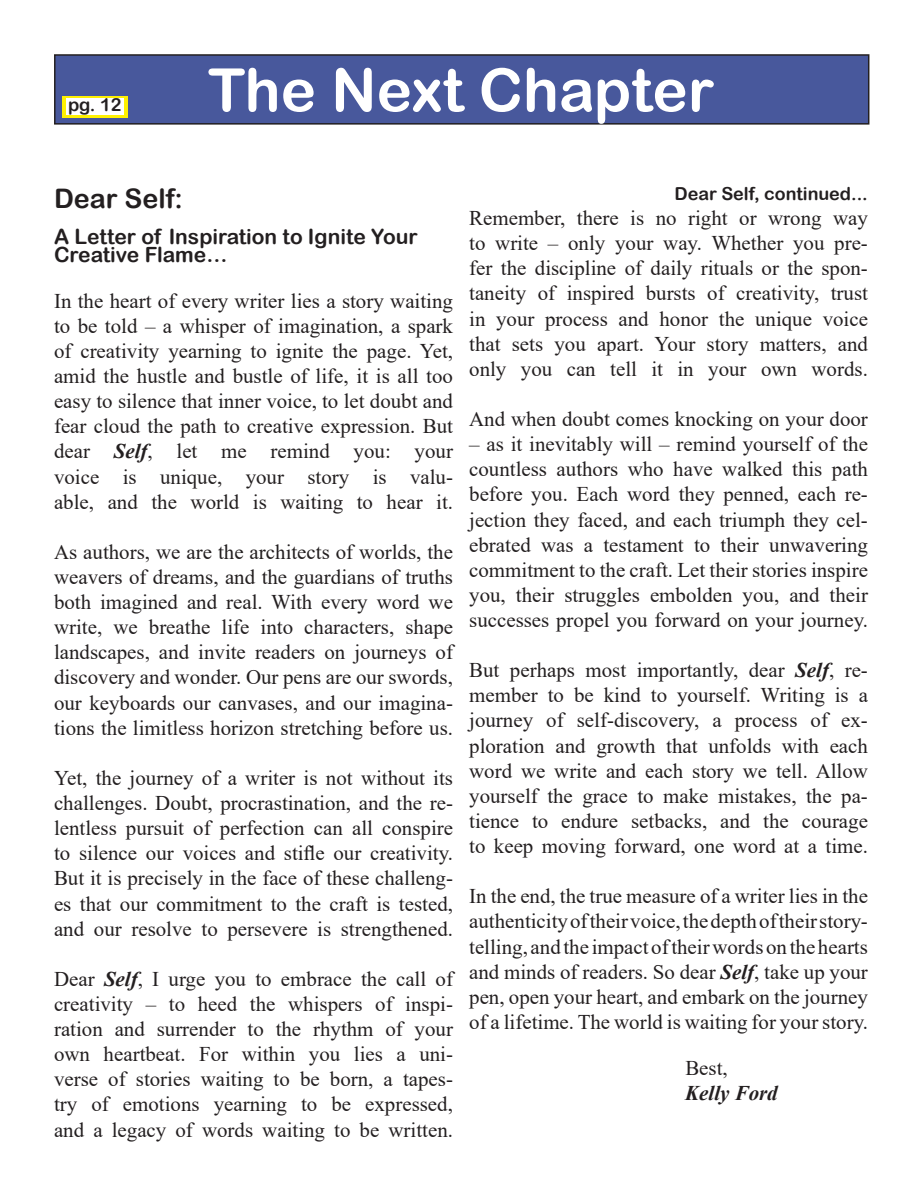
<style>
.page{position:relative;width:922px;height:1193px;background:#fff}
.page>*{position:absolute;margin:0;border:0;box-sizing:border-box;transform-origin:0 0}
.t1{font:59.85px "Arial Rounded MT Bold";color:#fff}
.t2{font:26.85px "Arial Rounded MT Bold";color:#231f20}
.t3{font:21px/18px "Arial Rounded MT Bold";color:#231f20}
.t4{font:20.85px/25px "Times New Roman";color:#231f20;text-align:justify}
.t5{font:italic 700 20.85px/25px "Times New Roman";color:#231f20}
.t6{font:18px "Arial Rounded MT Bold";color:#231f20}
.s1{font-weight:700;font-style:italic}
.s2{font-weight:400;font-style:normal}
</style>
<div class="page">
<div style="left:55px;top:55px;width:813px;height:69px;background:#48589c"></div>
<div style="left:54px;top:54px;width:815px;height:71px;border:1px solid #231f20"></div>
<div style="left:62px;top:96px;width:66px;height:22px;background:#fff101"></div>
<div style="left:66px;top:98px;width:57px;height:17px;background:#fff"></div>
<p class="t6" style="left:68px;top:94px;width:55px">pg. 12</p>
<p class="t1" style="left:208px;top:55px;width:507px">The Next Chapter</p>
<p class="t2" style="left:54px;top:182px;width:130px">Dear Self:</p>
<p class="t3" style="left:54px;top:227px;width:365px">A Letter of Inspiration to Ignite Your<br>Creative Flame…</p>
<p class="t4" style="left:54px;top:287px;width:400px">In the heart of every writer lies a story waiting to be told – a whisper of imagination, a spark of creativity yearning to ignite the page. Yet, amid the hustle and bustle of life, it is all too easy to silence that inner voice, to let doubt and fear cloud the path to creative expression. But</p>
<p class="t4" style="left:54px;top:438px;width:400px">dear <span class="s1">Self</span>, let me remind you: your voice is unique, your story is valu&shy;able, and the world is waiting to hear it.</p>
<p class="t4" style="left:54px;top:538px;width:400px">As authors, we are the architects of worlds, the weavers of dreams, and the guardians of truths both imagined and real. With every word we write, we breathe life into characters, shape landscapes, and invite readers on journeys of discovery and wonder. Our pens are our swords, our keyboards our canvases, and our imagina&shy;tions the limitless horizon stretching before us.</p>
<p class="t4" style="left:54px;top:764px;width:400px">Yet, the journey of a writer is not without its challenges. Doubt, procrastination, and the re&shy;lentless pursuit of perfection can all conspire to silence our voices and stifle our creativity.<br>But it is precisely in the face of these challeng&shy;es that our commitment to the craft is tested, and our resolve to persevere is strengthened.</p>
<p class="t4" style="left:54px;top:965px;width:400px">Dear <span class="s1">Self</span>, I urge you to embrace the call of creativity – to heed the whispers of inspi&shy;ration and surrender to the rhythm of your own heartbeat. For within you lies a uni&shy;verse of stories waiting to be born, a tapes&shy;try of emotions yearning to be expressed, and a legacy of words waiting to be written.</p>
<p class="t6" style="left:674px;top:183px;width:195px">Dear Self, continued...</p>
<p class="t4" style="left:469px;top:205px;width:400px">Remember, there is no right or wrong way to write – only your way. Whether you pre&shy;fer the discipline of daily rituals or the spon&shy;taneity of inspired bursts of creativity, trust in your process and honor the unique voice that sets you apart. Your story matters, and only you can tell it in your own words.</p>
<p class="t4" style="left:469px;top:406px;width:400px">And when doubt comes knocking on your door</p>
<p class="t4" style="left:469px;top:431px;width:400px">– as it inevitably will – remind yourself of the countless authors who have walked this path before you. Each word they penned, each re&shy;jection they faced, and each triumph they cel&shy;ebrated was a testament to their unwavering commitment to the craft. Let their stories inspire you, their struggles embolden you, and their successes propel you forward on your journey.</p>
<p class="t4" style="left:469px;top:657px;width:400px">But perhaps most importantly, dear <span class="s1">Self</span>, re&shy;member to be kind to yourself. Writing is a journey of self-discovery, a process of ex&shy;ploration and growth that unfolds with each word we write and each story we tell. Allow yourself the grace to make mistakes, the pa&shy;tience to endure setbacks, and the courage to keep moving forward, one word at a time.</p>
<p class="t4" style="left:469px;top:883px;width:400px">In the end, the true measure of a writer lies in the authenticity of their voice, the depth of their story&shy;telling, and the impact of their words on the hearts and minds of readers. So dear <span class="s1">Self</span>, take up your pen, open your heart, and embark on the journey of a lifetime. The world is waiting for your story.</p>
<p class="t5" style="left:685px;top:1055px;width:94px"><span class="s2">Best,<br></span>Kelly Ford</p>
</div>
